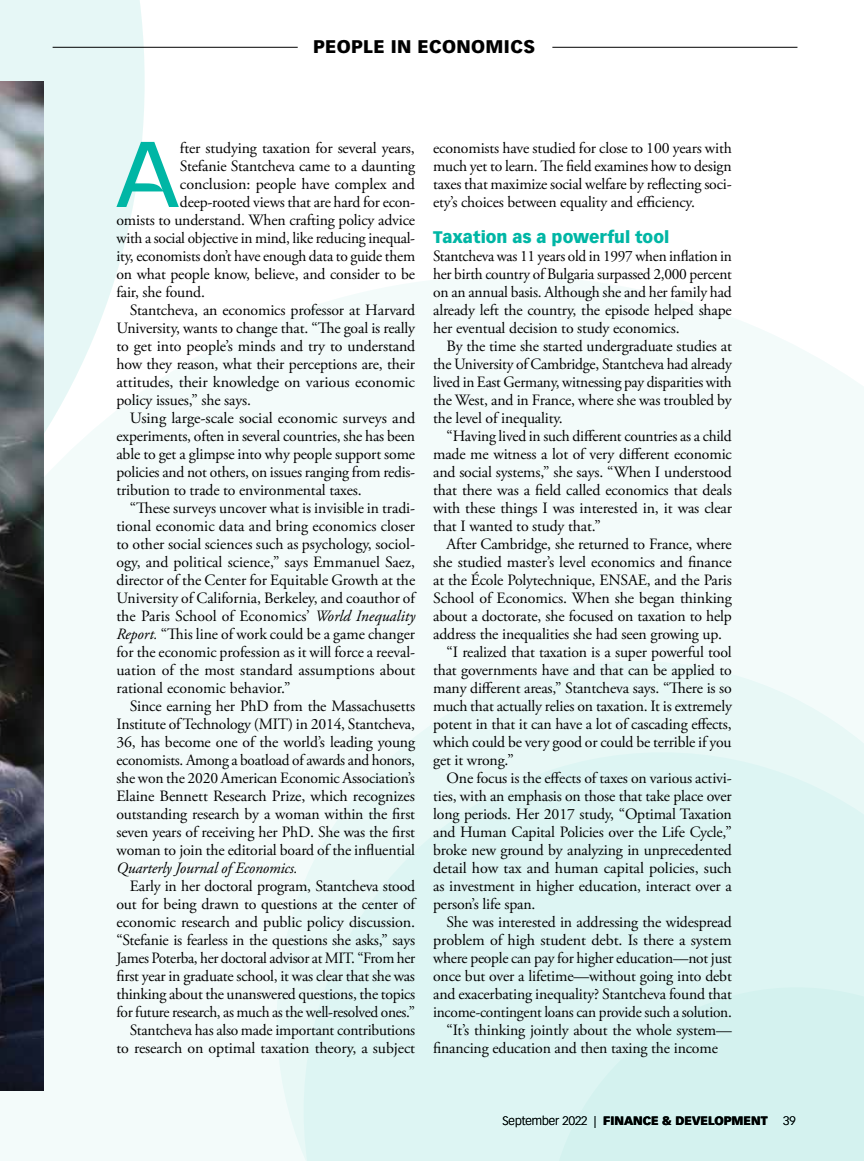
<style>
.page{position:relative;width:864px;height:1161px;background:#fff}
.page>*{position:absolute;margin:0;border:0;box-sizing:border-box;transform-origin:0 0}
.t1{font:93px "Power Grotesk";color:#00b6a5}
.t2{font:900 18px "Vectora LT Std";letter-spacing:.02em;color:#000}
.t3{font:900 16.5px "Vectora LT Std";color:#00b6a5}
.t4{font:15.75px/18px "Adobe Garamond Pro";letter-spacing:-.01em;color:#000;text-align:justify}
.t5{font:italic 15.75px "Adobe Garamond Pro";letter-spacing:-.01em;color:#000}
.t6{font:900 12px "Vectora LT Std";color:#000}
.t7{font:300 12px "Vectora LT Std";color:#000}
.s1{font-style:italic}
.s2{font-weight:300}
</style>
<div class="page">
<div style="left:2px;top:276px;width:862px;height:885px;background:#f3fbfa"></div>
<svg style="left:277px;top:661px;width:587px;height:500px;background:#e3f6f4"></svg>
<svg style="left:547px;top:987px;width:317px;height:174px;background:#d6f2ef"></svg>
<svg style="left:0;top:1091px;width:2px;height:70px"></svg>
<svg style="left:0;top:0;width:145px;height:747px"></svg>
<img style="left:0;top:81px;width:43px;height:1010px">
<svg style="left:0;top:261px;width:43px;height:828px;background:#33373e"></svg>
<hr style="left:53px;top:47px;width:245px;height:1px;background:#000">
<hr style="left:552px;top:47px;width:245px;height:1px;background:#000">
<p class="t2" style="left:313px;top:36px;width:223px">PEOPLE IN ECONOMICS</p>
<h1 class="t1" style="left:114px;top:131px;width:68px">A</h1>
<p class="t4" style="left:180px;top:140px;width:236px">fter studying taxation for several years,</p>
<p class="t4" style="left:180px;top:158px;width:237px">Stefanie Stantcheva came to a daunting</p>
<p class="t4" style="left:180px;top:176px;width:237px">conclusion: people have complex and</p>
<p class="t4" style="left:180px;top:194px;width:237px">deep-rooted views that are hard for econ-</p>
<p class="t4" style="left:116px;top:212px;width:300px">omists to understand. When crafting policy advice</p>
<p class="t4" style="left:116px;top:230px;width:300px">with a social objective in mind, like reducing inequal-</p>
<p class="t4" style="left:116px;top:248px;width:300px">ity, economists don’t have enough data to guide them</p>
<p class="t4" style="left:116px;top:266px;width:300px">on what people know, believe, and consider to be</p>
<p class="t4" style="left:116px;top:284px;width:90px">fair, she found.</p>
<p class="t4" style="left:130px;top:302px;width:287px">Stantcheva, an economics professor at Harvard</p>
<p class="t4" style="left:116px;top:320px;width:300px">University, wants to change that. “The goal is really</p>
<p class="t4" style="left:116px;top:338px;width:300px">to get into people’s minds and try to understand</p>
<p class="t4" style="left:116px;top:356px;width:300px">how they reason, what their perceptions are, their</p>
<p class="t4" style="left:116px;top:374px;width:300px">attitudes, their knowledge on various economic</p>
<p class="t4" style="left:116px;top:392px;width:136px">policy issues,” she says.</p>
<p class="t4" style="left:130px;top:410px;width:287px">Using large-scale social economic surveys and</p>
<p class="t4" style="left:116px;top:428px;width:300px">experiments, often in several countries, she has been</p>
<p class="t4" style="left:116px;top:446px;width:300px">able to get a glimpse into why people support some</p>
<p class="t4" style="left:116px;top:464px;width:300px">policies and not others, on issues ranging from redis-</p>
<p class="t4" style="left:116px;top:482px;width:247px">tribution to trade to environmental taxes.</p>
<p class="t4" style="left:130px;top:500px;width:287px">“These surveys uncover what is invisible in tradi-</p>
<p class="t4" style="left:116px;top:518px;width:300px">tional economic data and bring economics closer</p>
<p class="t4" style="left:116px;top:536px;width:300px">to other social sciences such as psychology, sociol-</p>
<p class="t4" style="left:116px;top:554px;width:300px">ogy, and political science,” says Emmanuel Saez,</p>
<p class="t4" style="left:116px;top:572px;width:300px">director of the Center for Equitable Growth at the</p>
<p class="t4" style="left:116px;top:590px;width:300px">University of California, Berkeley, and coauthor of</p>
<p class="t4" style="left:116px;top:608px;width:300px">the Paris School of Economics’ <span class="s1">World Inequality</span></p>
<p class="t4" style="left:116px;top:626px;width:300px"><span class="s1">Report.</span> “This line of work could be a game changer</p>
<p class="t4" style="left:116px;top:644px;width:300px">for the economic profession as it will force a reeval-</p>
<p class="t4" style="left:116px;top:662px;width:300px">uation of the most standard assumptions about</p>
<p class="t4" style="left:116px;top:680px;width:176px">rational economic behavior.”</p>
<p class="t4" style="left:130px;top:698px;width:287px">Since earning her PhD from the Massachusetts</p>
<p class="t4" style="left:116px;top:716px;width:300px">Institute of Technology (MIT) in 2014, Stantcheva,</p>
<p class="t4" style="left:116px;top:734px;width:300px">36, has become one of the world’s leading young</p>
<p class="t4" style="left:116px;top:752px;width:300px">economists. Among a boatload of awards and honors,</p>
<p class="t4" style="left:116px;top:770px;width:300px">she won the 2020 American Economic Association’s</p>
<p class="t4" style="left:116px;top:788px;width:300px">Elaine Bennett Research Prize, which recognizes</p>
<p class="t4" style="left:116px;top:806px;width:300px">outstanding research by a woman within the first</p>
<p class="t4" style="left:116px;top:824px;width:300px">seven years of receiving her PhD. She was the first</p>
<p class="t4" style="left:116px;top:842px;width:300px">woman to join the editorial board of the influential</p>
<p class="t5" style="left:116px;top:859px;width:183px">Quarterly Journal of Economics.</p>
<p class="t4" style="left:116px;top:878px;width:300px;text-align:right">Early in her doctoral program, Stantcheva stood out for being drawn to questions at the center of economic research and public policy discussion. “Stefanie is fearless in the questions she asks,” says James Poterba, her doctoral advisor at MIT. “From her first year in graduate school, it was clear that she was thinking about the unanswered questions, the topics for future research, as much as the well-resolved ones.” Stantcheva has also made important contributions to research on optimal taxation theory, a subject</p>
<p class="t4" style="left:433px;top:140px;width:300px">economists have studied for close to 100 years with much yet to learn. The field examines how to design taxes that maximize social welfare by reflecting soci&shy;ety’s choices between equality and efficiency.</p>
<p class="t3" style="left:433px;top:227px;width:238px">Taxation as a powerful tool</p>
<p class="t4" style="left:433px;top:248px;width:300px">Stantcheva was 11 years old in 1997 when inflation in her birth country of Bulgaria surpassed 2,000 percent on an annual basis. Although she and her family had already left the country, the episode helped shape her eventual decision to study economics.</p>
<p class="t4" style="left:433px;top:338px;width:300px;text-indent:13px">By the time she started undergraduate studies at the University of Cambridge, Stantcheva had already lived in East Germany, witnessing pay disparities with the West, and in France, where she was troubled by the level of inequality.</p>
<p class="t4" style="left:433px;top:428px;width:300px;text-indent:14px">“Having lived in such different countries as a child made me witness a lot of very different economic and social systems,” she says. “When I understood that there was a field called economics that deals with these things I was interested in, it was clear that I wanted to study that.”</p>
<p class="t4" style="left:447px;top:536px;width:287px">After Cambridge, she returned to France, where</p>
<p class="t4" style="left:433px;top:554px;width:300px">she studied master’s level economics and finance</p>
<p class="t4" style="left:433px;top:572px;width:300px">at the École Polytechnique, ENSAE, and the Paris</p>
<p class="t4" style="left:433px;top:590px;width:300px">School of Economics. When she began thinking</p>
<p class="t4" style="left:433px;top:608px;width:300px">about a doctorate, she focused on taxation to help</p>
<p class="t4" style="left:433px;top:626px;width:290px">address the inequalities she had seen growing up.</p>
<p class="t4" style="left:447px;top:644px;width:287px">“I realized that taxation is a super powerful tool</p>
<p class="t4" style="left:433px;top:662px;width:300px">that governments have and that can be applied to</p>
<p class="t4" style="left:433px;top:680px;width:300px">many different areas,” Stantcheva says. “There is so</p>
<p class="t4" style="left:433px;top:698px;width:300px">much that actually relies on taxation. It is extremely</p>
<p class="t4" style="left:433px;top:716px;width:300px">potent in that it can have a lot of cascading effects,</p>
<p class="t4" style="left:433px;top:734px;width:300px">which could be very good or could be terrible if you</p>
<p class="t4" style="left:433px;top:752px;width:82px">get it wrong.”</p>
<p class="t4" style="left:447px;top:770px;width:287px">One focus is the effects of taxes on various activi-</p>
<p class="t4" style="left:433px;top:788px;width:300px">ties, with an emphasis on those that take place over</p>
<p class="t4" style="left:433px;top:806px;width:300px">long periods. Her 2017 study, “Optimal Taxation</p>
<p class="t4" style="left:433px;top:824px;width:300px">and Human Capital Policies over the Life Cycle,”</p>
<p class="t4" style="left:433px;top:842px;width:300px">broke new ground by analyzing in unprecedented</p>
<p class="t4" style="left:433px;top:860px;width:300px">detail how tax and human capital policies, such</p>
<p class="t4" style="left:433px;top:878px;width:300px">as investment in higher education, interact over a</p>
<p class="t4" style="left:433px;top:896px;width:104px">person’s life span.</p>
<p class="t4" style="left:447px;top:914px;width:287px">She was interested in addressing the widespread</p>
<p class="t4" style="left:433px;top:932px;width:300px">problem of high student debt. Is there a system</p>
<p class="t4" style="left:433px;top:950px;width:300px">where people can pay for higher education—not just</p>
<p class="t4" style="left:433px;top:968px;width:300px">once but over a lifetime—without going into debt</p>
<p class="t4" style="left:433px;top:986px;width:300px">and exacerbating inequality? Stantcheva found that</p>
<p class="t4" style="left:433px;top:1004px;width:300px">income-contingent loans can provide such a solution.</p>
<p class="t4" style="left:447px;top:1022px;width:287px">“It’s thinking jointly about the whole system—</p>
<p class="t4" style="left:433px;top:1040px;width:286px">financing education and then taxing the income</p>
<p class="t6" style="left:502px;top:1113px;width:267px"><span class="s2">September 2022 |</span> FINANCE &amp; DEVELOPMENT</p>
<p class="t7" style="left:783px;top:1114px;width:14px">39</p>
</div>
